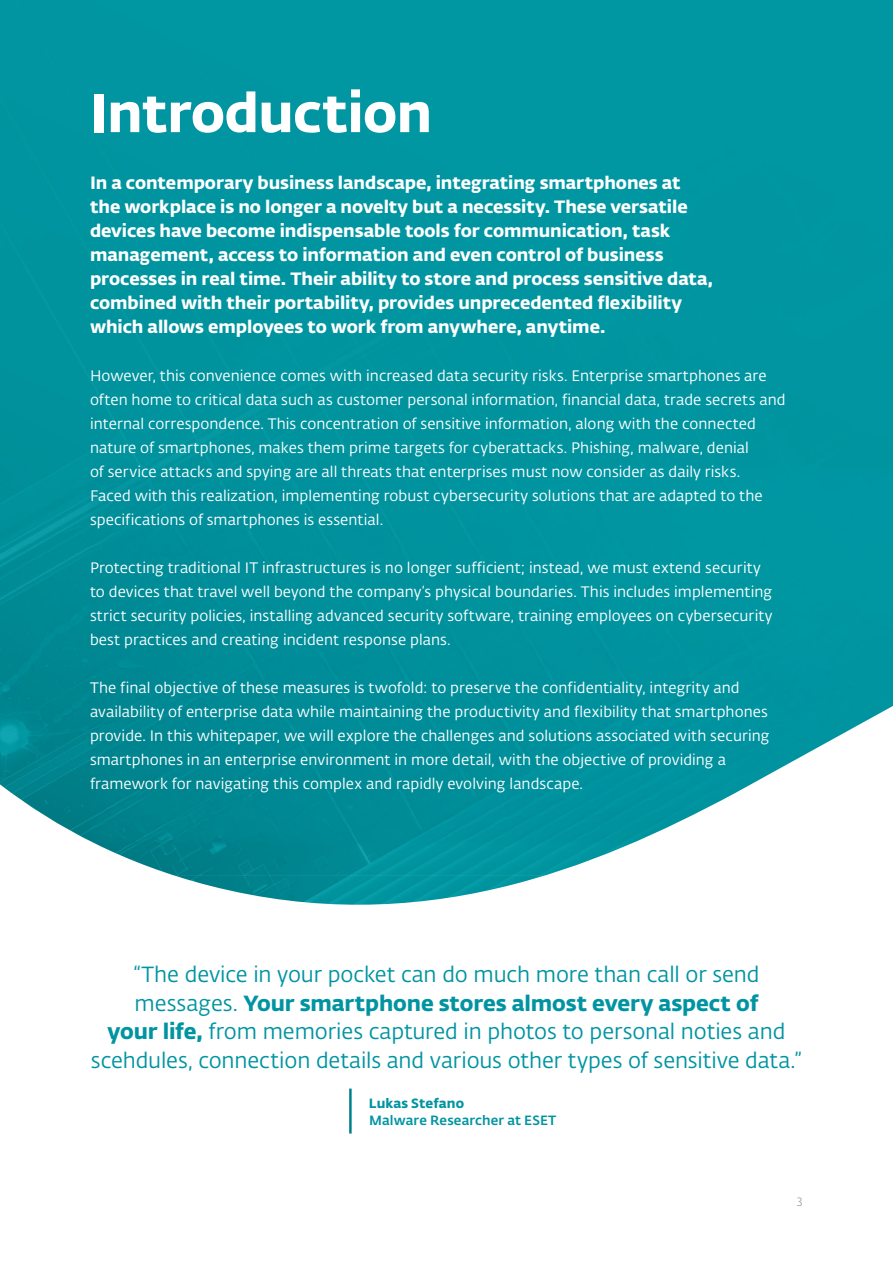
<style>
.page{position:relative;width:893px;height:1263px;background:#fff}
.page>*{position:absolute;margin:0;border:0;box-sizing:border-box;transform-origin:0 0}
.TOC_1{font:54px "Fedra Sans Alt Pro Bold LF";letter-spacing:-.015em;color:#fff}
.TOC_1-2{font:21.75px/28.5px "Fedra Sans Alt Pro Book LF";letter-spacing:-.005em;color:#0094a2;text-align:center}
.Article_Body_Copy{font:17.7px/24px "Fedra Sans Alt Pro Bold LF";letter-spacing:-.005em;color:#fff}
.Article_Body_Copy-2{font:15px/24px "Fedra Sans Alt Pro Book LF";letter-spacing:.005em;color:#fff}
.TOC_1-3{font:13.35px "Fedra Sans Alt Pro Med LF";letter-spacing:.01em;color:#0094a2}
.TOC_1-4{font:13.35px "Fedra Sans Alt Pro Bold LF";letter-spacing:.005em;color:#0094a2}
.t1{font:12px "Fedra Sans Alt Pro Book LF";color:#a0a6ab}
.s1{font-family:"Fedra Sans Alt Pro Bold LF"}
</style>
<div class="page">
<img style="left:0;top:0;width:893px;height:905px">
<p class="TOC_1" style="left:90px;top:70px;width:344px">Introduction</p>
<p class="Article_Body_Copy" style="left:90px;top:170px;width:624px">In a contemporary business landscape, integrating smartphones at the workplace is no longer a novelty but a necessity. These versatile devices have become indispensable tools for communication, task management, access to information and even control of business processes in real time. Their ability to store and process sensitive data, combined with their portability, provides unprecedented flexibility which allows employees to work from anywhere, anytime.</p>
<p class="Article_Body_Copy-2" style="left:90px;top:364px;width:697px">However, this convenience comes with increased data security risks. Enterprise smartphones are often home to critical data such as customer personal information, financial data, trade secrets and internal correspondence. This concentration of sensitive information, along with the connected nature of smartphones, makes them prime targets for cyberattacks. Phishing, malware, denial<br>of service attacks and spying are all threats that enterprises must now consider as daily risks.<br>Faced with this realization, implementing robust cybersecurity solutions that are adapted to the specifications of smartphones is essential.</p>
<p class="Article_Body_Copy-2" style="left:90px;top:556px;width:684px">Protecting traditional IT infrastructures is no longer sufficient; instead, we must extend security to devices that travel well beyond the company’s physical boundaries. This includes implementing strict security policies, installing advanced security software, training employees on cybersecurity best practices and creating incident response plans.</p>
<p class="Article_Body_Copy-2" style="left:90px;top:676px;width:681px">The final objective of these measures is twofold: to preserve the confidentiality, integrity and availability of enterprise data while maintaining the productivity and flexibility that smartphones provide. In this whitepaper, we will explore the challenges and solutions associated with securing smartphones in an enterprise environment in more detail, with the objective of providing a framework for navigating this complex and rapidly evolving landscape.</p>
<p class="TOC_1-2" style="left:91px;top:959px;width:712px">“The device in your pocket can do much more than call or send messages. <span class="s1">Your smartphone stores almost every aspect of<br>your life,</span> from memories captured in photos to personal noties and scehdules, connection details and various other types of sensitive data.”</p>
<p class="TOC_1-4" style="left:369px;top:1092px;width:97px">Lukas Stefano</p>
<p class="TOC_1-3" style="left:369px;top:1110px;width:189px">Malware Researcher at ESET</p>
<p class="t1" style="left:797px;top:1193px;width:7px">3</p>
</div>
